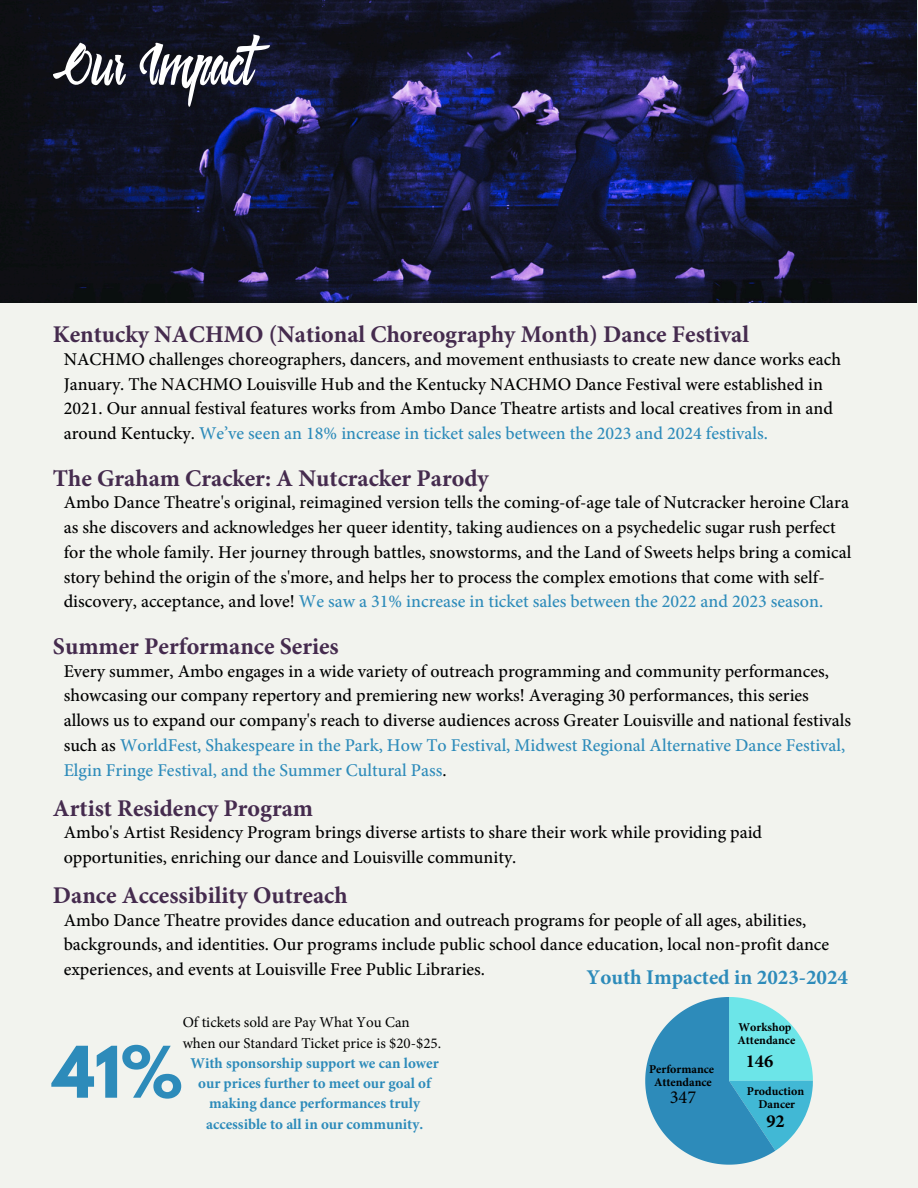
<style>
.page{position:relative;width:918px;height:1188px;background:#f2f3ee}
.page>*{position:absolute;margin:0;border:0;box-sizing:border-box;transform-origin:0 0}
.t1{font:700 63px "League Spartan";color:#2d8bba}
.t2{font:60px "Handletter";color:#fff}
.t3{font:700 24px "Mignon";color:#452b4e}
.t4{font:700 21px "Mignon";color:#2d8bba}
.t5{font:700 18.3px "Mignon";color:#000}
.t6{font:18.3px "Mignon";color:#000}
.t7{font:500 18px/24.8px "Mignon";color:#000}
.t8{font:700 15px/20.2px "Mignon";color:#2d8bba;text-align:center}
.t9{font:15px "Mignon";color:#000}
.t10{font:700 12px "Mignon";color:#000}
.s1{color:#2d8bba}
</style>
<div class="page">
<img style="left:0;top:0;width:917px;height:303px">
<svg style="left:645px;top:997px;width:168px;height:168px"></svg>
<h5 class="t2" style="left:53px;top:35px;width:203px">Our Impact</h5>
<h2 class="t3" style="left:53px;top:325px;width:698px">Kentucky NACHMO (National Choreography Month) Dance Festival</h2>
<h3 class="t7" style="left:64px;top:349px;width:779px">NACHMO challenges choreographers, dancers, and movement enthusiasts to create new dance works each January. The NACHMO Louisville Hub and the Kentucky NACHMO Dance Festival were established in 2021. Our annual festival features works from Ambo Dance Theatre artists and local creatives from in and around Kentucky. <span class="s1">We’ve seen an 18% increase in ticket sales between the 2023 and 2024 festivals.</span></h3>
<h3 class="t3" style="left:53px;top:468px;width:437px">The Graham Cracker: A Nutcracker Parody</h3>
<h5 class="t7" style="left:64px;top:492px;width:789px">Ambo Dance Theatre's original, reimagined version tells the coming-of-age tale of Nutcracker heroine Clara as she discovers and acknowledges her queer identity, taking audiences on a psychedelic sugar rush perfect for the whole family. Her journey through battles, snowstorms, and the Land of Sweets helps bring a comical story behind the origin of the s'more, and helps her to process the complex emotions that come with self&shy;discovery, acceptance, and love! <span class="s1">We saw a 31% increase in ticket sales between the 2022 and 2023 season.</span></h5>
<h3 class="t3" style="left:53px;top:636px;width:287px">Summer Performance Series</h3>
<h5 class="t7" style="left:64px;top:660px;width:789px">Every summer, Ambo engages in a wide variety of outreach programming and community performances, showcasing our company repertory and premiering new works! Averaging 30 performances, this series allows us to expand our company's reach to diverse audiences across Greater Louisville and national festivals such as <span class="s1">WorldFest, Shakespeare in the Park, How To Festival, Midwest Regional Alternative Dance Festival, Elgin Fringe Festival, and the Summer Cultural Pass</span>.</h5>
<h3 class="t3" style="left:53px;top:798px;width:262px">Artist Residency Program</h3>
<h5 class="t7" style="left:64px;top:822px;width:700px">Ambo's Artist Residency Program brings diverse artists to share their work while providing paid opportunities, enriching our dance and Louisville community.</h5>
<h3 class="t3" style="left:53px;top:885px;width:296px">Dance Accessibility Outreach</h3>
<h5 class="t7" style="left:64px;top:909px;width:767px">Ambo Dance Theatre provides dance education and outreach programs for people of all ages, abilities, backgrounds, and identities. Our programs include public school dance education, local non-profit dance experiences, and events at Louisville Free Public Libraries.</h5>
<h4 class="t4" style="left:587px;top:969px;width:263px">Youth Impacted in 2023-2024</h4>
<p class="t9" style="left:183px;top:1016px;width:229px">Of tickets sold are Pay What You Can</p>
<p class="t9" style="left:183px;top:1037px;width:260px">when our Standard Ticket price is $20-$25.</p>
<p class="t8" style="left:190px;top:1054px;width:250px">With sponsorship support we can lower our prices further to meet our goal of making dance performances truly accessible to all in our community.</p>
<h5 class="t1" style="left:53px;top:1041px;width:131px">41%</h5>
<p class="t10" style="left:649px;top:1064px;width:67px">Performance</p>
<h6 class="t10" style="left:654px;top:1077px;width:59px">Attendance</h6>
<p class="t6" style="left:670px;top:1090px;width:28px">347</p>
<p class="t10" style="left:739px;top:1023px;width:54px">Workshop</p>
<p class="t10" style="left:737px;top:1036px;width:59px">Attendance</p>
<h1 class="t5" style="left:746px;top:1054px;width:29px">146</h1>
<p class="t10" style="left:747px;top:1086px;width:59px">Production</p>
<p class="t10" style="left:759px;top:1099px;width:38px">Dancer</p>
<p class="t5" style="left:766px;top:1113px;width:20px">92</p>
</div>
